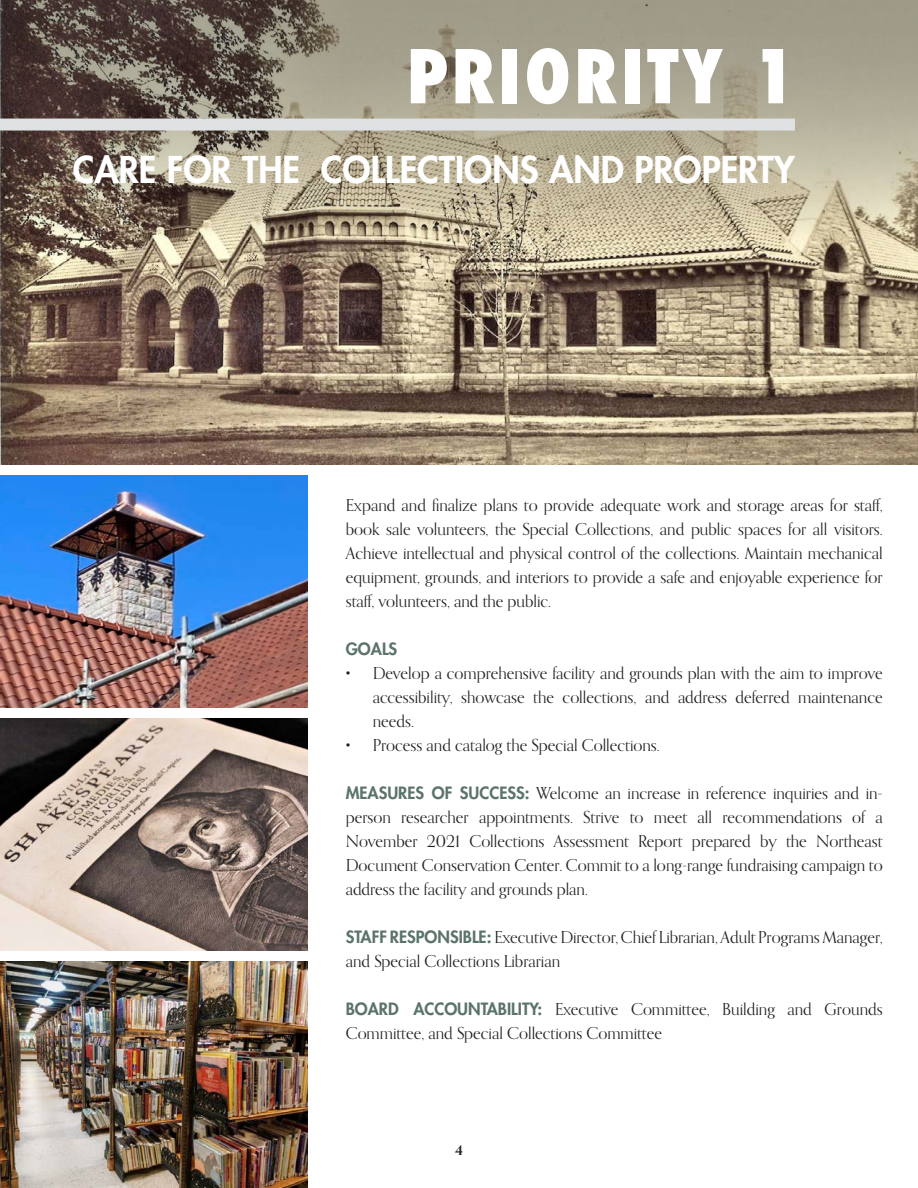
<style>
.page{position:relative;width:918px;height:1188px;background:#fff}
.page>*{position:absolute;margin:0;border:0;box-sizing:border-box;transform-origin:0 0}
.TOC_Header_Text{font:800 condensed 72px "Futura";letter-spacing:.05em;color:#fff}
.TOC_Header_Text-2{font:800 36px "Futura Std";color:#fff}
.Body_Text_-_For_Excerpt{font:16.5px/24px "Orpheus Pro";color:#231f20;text-align:justify}
.Body_Text_-_For_Excerpt-2{font:800 16.5px "Futura Std";color:#5b736c}
.t1{font:700 13.5px "Orpheus Pro";color:#231f20}
.s1{font-family:"Futura Std";font-weight:800;color:#5b736c}
</style>
<div class="page">
<img style="left:0;top:235px;width:918px;height:230px">
<svg style="left:0;top:0;width:917px;height:235px;background:#9b917e"></svg>
<img style="left:0;top:476px;width:308px;height:232px">
<img style="left:0;top:718px;width:308px;height:233px">
<img style="left:0;top:962px;width:308px;height:226px">
<hr style="left:917px;top:0;width:1px;height:266px;background:#231f20">
<div style="left:0;top:119px;width:795px;height:12px;background:#e0e1e3"></div>
<p class="TOC_Header_Text" style="left:407px;top:28px;width:390px">PRIORITY 1</p>
<p class="TOC_Header_Text-2" style="left:73px;top:147px;width:724px">CARE FOR THE COLLECTIONS AND PROPERTY</p>
<p class="Body_Text_-_For_Excerpt" style="left:346px;top:493px;width:539px">Expand and finalize plans to provide adequate work and storage areas for staff, book sale volunteers, the Special Collections, and public spaces for all visitors.<br>Achieve intellectual and physical control of the collections. Maintain mechanical equipment, grounds, and interiors to provide a safe and enjoyable experience for staff, volunteers, and the public.</p>
<p class="Body_Text_-_For_Excerpt-2" style="left:346px;top:639px;width:53px">GOALS</p>
<p class="Body_Text_-_For_Excerpt" style="left:373px;top:661px;width:511px;text-indent:-27px">• Develop a comprehensive facility and grounds plan with the aim to improve accessibility, showcase the collections, and address deferred maintenance needs.</p>
<p class="Body_Text_-_For_Excerpt" style="left:346px;top:733px;width:316px">• Process and catalog the Special Collections.</p>
<p class="Body_Text_-_For_Excerpt" style="left:346px;top:781px;width:539px"><span class="s1">MEASURES OF SUCCESS:</span> Welcome an increase in reference inquiries and in&shy;person researcher appointments. Strive to meet all recommendations of a November 2021 Collections Assessment Report prepared by the Northeast Document Conservation Center. Commit to a long-range fundraising campaign to address the facility and grounds plan.</p>
<p class="Body_Text_-_For_Excerpt" style="left:346px;top:925px;width:539px"><span class="s1">STAFF RESPONSIBLE:</span> Executive Director, Chief Librarian, Adult Programs Manager, and Special Collections Librarian</p>
<p class="Body_Text_-_For_Excerpt" style="left:346px;top:997px;width:538px"><span class="s1">BOARD ACCOUNTABILITY:</span> Executive Committee, Building and Grounds<br>Committee, and Special Collections Committee</p>
<p class="t1" style="left:455px;top:1141px;width:9px">4</p>
</div>
